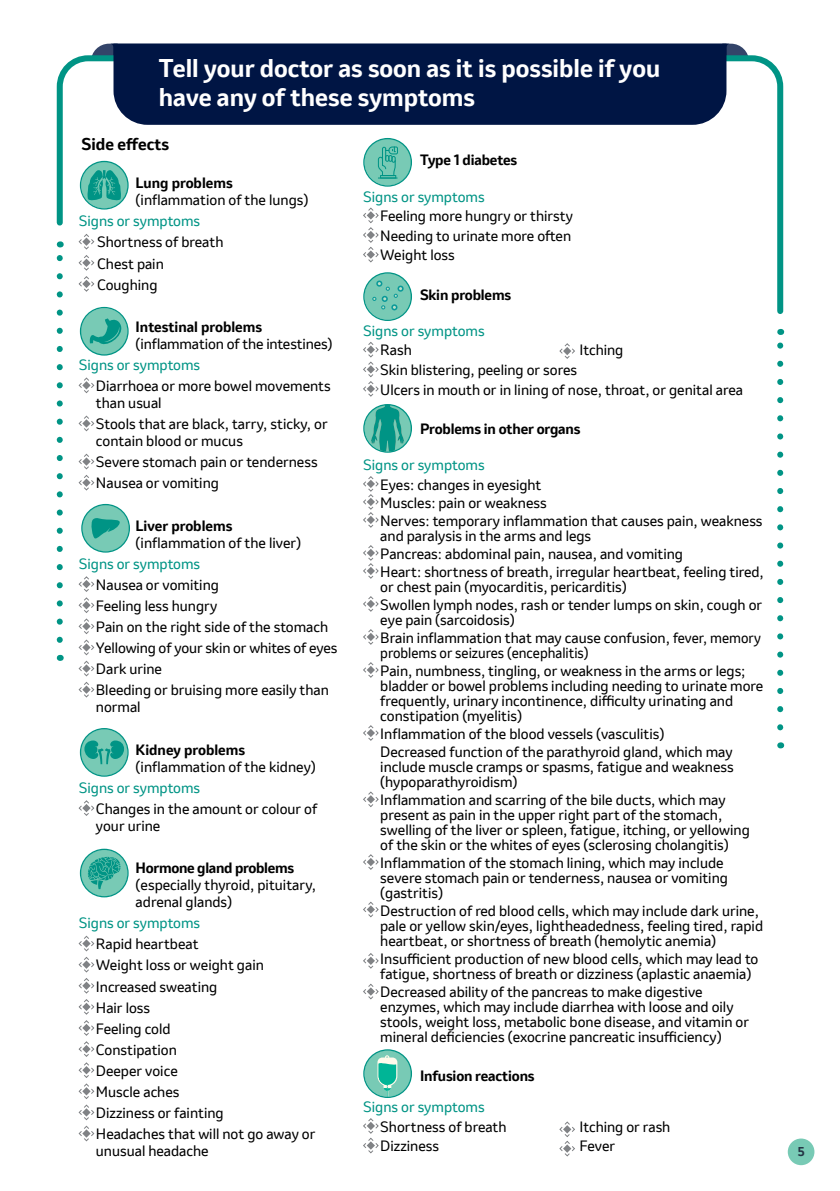
<style>
.page{position:relative;width:840px;height:1191px;background:#fff}
.page>*{position:absolute;margin:0;border:0;box-sizing:border-box;transform-origin:0 0}
.t1{font:700 24px/28.8px "Invention";color:#fff}
.t2{font:700 16px "Invention";color:#000}
.t3{font:14px/15px "Invention";color:#000}
.t4{font:700 14px "Invention";letter-spacing:-.01em;color:#000}
.t5{font:14px "Invention";color:#009485}
.t6{font:14px/18px "Invention";color:#000;scale:.95 1}
.t7{font:700 12px "Invention";color:#243444}
</style>
<div class="page">
<div style="left:787px;top:1138px;width:27px;height:27px;background:#78cab5;border-radius:50%"></div>
<svg style="left:56px;top:52px;width:728px;height:262px"></svg>
<div style="left:113px;top:44px;width:613px;height:81px;background:#001544"></div>
<svg style="left:80px;top:161px;width:48px;height:48px"></svg>
<svg style="left:81px;top:504px;width:49px;height:48px"></svg>
<svg style="left:80px;top:728px;width:48px;height:48px"></svg>
<svg style="left:80px;top:848px;width:48px;height:49px"></svg>
<svg style="left:57px;top:253px;width:6px;height:387px"></svg>
<svg style="left:777px;top:342px;width:5px;height:385px"></svg>
<svg style="left:80px;top:307px;width:48px;height:48px"></svg>
<svg style="left:559px;top:1121px;width:16px;height:35px"></svg>
<svg style="left:78px;top:234px;width:16px;height:58px"></svg>
<svg style="left:78px;top:377px;width:16px;height:16px"></svg>
<svg style="left:78px;top:415px;width:16px;height:16px"></svg>
<svg style="left:78px;top:453px;width:16px;height:16px"></svg>
<svg style="left:78px;top:475px;width:16px;height:15px"></svg>
<svg style="left:78px;top:576px;width:16px;height:121px"></svg>
<svg style="left:78px;top:800px;width:16px;height:16px"></svg>
<svg style="left:78px;top:935px;width:16px;height:58px"></svg>
<svg style="left:78px;top:999px;width:16px;height:15px"></svg>
<svg style="left:78px;top:1020px;width:16px;height:121px"></svg>
<svg style="left:363px;top:1049px;width:49px;height:49px"></svg>
<svg style="left:363px;top:404px;width:49px;height:49px"></svg>
<svg style="left:363px;top:138px;width:49px;height:49px"></svg>
<svg style="left:363px;top:272px;width:49px;height:49px"></svg>
<svg style="left:559px;top:343px;width:16px;height:16px"></svg>
<svg style="left:363px;top:791px;width:15px;height:16px"></svg>
<svg style="left:363px;top:953px;width:15px;height:15px"></svg>
<svg style="left:363px;top:983px;width:15px;height:16px"></svg>
<svg style="left:363px;top:901px;width:15px;height:16px"></svg>
<svg style="left:363px;top:207px;width:15px;height:55px"></svg>
<svg style="left:363px;top:342px;width:15px;height:55px"></svg>
<svg style="left:363px;top:476px;width:15px;height:52px"></svg>
<svg style="left:363px;top:545px;width:15px;height:34px"></svg>
<svg style="left:363px;top:596px;width:15px;height:16px"></svg>
<svg style="left:363px;top:629px;width:15px;height:16px"></svg>
<svg style="left:363px;top:662px;width:15px;height:16px"></svg>
<svg style="left:363px;top:725px;width:15px;height:16px"></svg>
<svg style="left:363px;top:854px;width:15px;height:16px"></svg>
<svg style="left:363px;top:1118px;width:15px;height:35px"></svg>
<h1 class="t1" style="left:159px;top:54px;width:502px">Tell your doctor as soon as it is possible if you have any of these symptoms</h1>
<p class="t2" style="left:81px;top:132px;width:89px">Side effects</p>
<p class="t4" style="left:135px;top:173px;width:98px">Lung problems</p>
<p class="t3" style="left:135px;top:192px;width:174px">(inflammation of the lungs)</p>
<p class="t5" style="left:79px;top:211px;width:123px">Signs or symptoms</p>
<p class="t3" style="left:97px;top:231px;width:128px;line-height:21.2px">Shortness of breath<br>Chest pain<br>Coughing</p>
<p class="t4" style="left:136px;top:316px;width:128px">Intestinal problems</p>
<p class="t3" style="left:136px;top:336px;width:198px">(inflammation of the intestines)</p>
<p class="t5" style="left:79px;top:355px;width:123px">Signs or symptoms</p>
<p class="t3" style="left:96px;top:377px;width:236px;line-height:17px">Diarrhoea or more bowel movements than usual</p>
<p class="t3" style="left:96px;top:415px;width:233px;line-height:17px">Stools that are black, tarry, sticky, or contain blood or mucus</p>
<p class="t3" style="left:96px;top:451px;width:223px;line-height:21.2px">Severe stomach pain or tenderness<br>Nausea or vomiting</p>
<p class="t4" style="left:136px;top:515px;width:98px">Liver problems</p>
<p class="t3" style="left:136px;top:535px;width:167px">(inflammation of the liver)</p>
<p class="t5" style="left:79px;top:553px;width:123px">Signs or symptoms</p>
<p class="t3" style="left:96px;top:574px;width:243px;line-height:21.2px">Nausea or vomiting<br>Feeling less hungry<br>Pain on the right side of the stomach<br>Yellowing of your skin or whites of eyes<br>Dark urine<br>Bleeding or bruising more easily than</p>
<p class="t3" style="left:96px;top:699px;width:46px">normal</p>
<p class="t4" style="left:136px;top:739px;width:111px">Kidney problems</p>
<p class="t3" style="left:136px;top:759px;width:182px">(inflammation of the kidney)</p>
<p class="t5" style="left:79px;top:777px;width:123px">Signs or symptoms</p>
<p class="t3" style="left:96px;top:800px;width:223px;line-height:17px">Changes in the amount or colour of your urine</p>
<p class="t4" style="left:136px;top:857px;width:160px">Hormone gland problems</p>
<p class="t3" style="left:136px;top:876px;width:182px;line-height:17px">(especially thyroid, pituitary, adrenal glands)</p>
<p class="t5" style="left:79px;top:913px;width:123px">Signs or symptoms</p>
<p class="t3" style="left:96px;top:933px;width:221px;line-height:21px">Rapid heartbeat<br>Weight loss or weight gain<br>Increased sweating<br>Hair loss<br>Feeling cold<br>Constipation<br>Deeper voice<br>Muscle aches<br>Dizziness or fainting<br>Headaches that will not go away or</p>
<p class="t3" style="left:96px;top:1143px;width:114px">unusual headache</p>
<p class="t4" style="left:420px;top:150px;width:99px">Type 1 diabetes</p>
<p class="t5" style="left:363px;top:186px;width:123px">Signs or symptoms</p>
<p class="t3" style="left:380px;top:206px;width:194px;line-height:19.6px;text-align:justify">Feeling more hungry or thirsty Needing to urinate more often Weight loss</p>
<p class="t4" style="left:420px;top:284px;width:93px">Skin problems</p>
<p class="t5" style="left:363px;top:321px;width:123px">Signs or symptoms</p>
<p class="t3" style="left:380px;top:342px;width:33px">Rash</p>
<p class="t3" style="left:579px;top:342px;width:45px">Itching</p>
<p class="t3" style="left:380px;top:360px;width:364px;line-height:19.6px">Skin blistering, peeling or sores<br>Ulcers in mouth or in lining of nose, throat, or genital area</p>
<p class="t4" style="left:420px;top:418px;width:162px">Problems in other organs</p>
<p class="t5" style="left:363px;top:455px;width:123px">Signs or symptoms</p>
<p class="t3" style="left:380px;top:475px;width:383px;line-height:18px">Eyes: changes in eyesight<br>Muscles: pain or weakness<br>Nerves: temporary inflammation that causes pain, weakness</p>
<p class="t3" style="left:380px;top:526px;width:385px;line-height:18px">and paralysis in the arms and legs<br>Pancreas: abdominal pain, nausea, and vomiting<br>Heart: shortness of breath, irregular heartbeat, feeling tired,</p>
<p class="t3" style="left:380px;top:577px;width:383px;line-height:18px">or chest pain (myocarditis, pericarditis)<br>Swollen lymph nodes, rash or tender lumps on skin, cough or</p>
<p class="t3" style="left:380px;top:610px;width:382px;line-height:18px">eye pain (sarcoidosis)<br>Brain inflammation that may cause confusion, fever, memory</p>
<p class="t6" style="left:380px;top:643px;width:386px">problems or seizures (encephalitis)<br>Pain, numbness, tingling, or weakness in the arms or legs;</p>
<p class="t3" style="left:380px;top:678px;width:384px">bladder or bowel problems including needing to urinate more frequently, urinary incontinence, difficulty urinating and constipation (myelitis)</p>
<p class="t3" style="left:380px;top:724px;width:353px;line-height:18px">Inflammation of the blood vessels (vasculitis)<br>Decreased function of the parathyroid gland, which may</p>
<p class="t3" style="left:380px;top:759px;width:355px">include muscle cramps or spasms, fatigue and weakness (hypoparathyroidism)</p>
<p class="t3" style="left:380px;top:792px;width:371px">Inflammation and scarring of the bile ducts, which may present as pain in the upper right part of the stomach, swelling of the liver or spleen, fatigue, itching, or yellowing of the skin or the whites of eyes (sclerosing cholangitis)</p>
<p class="t3" style="left:380px;top:855px;width:349px">Inflammation of the stomach lining, which may include severe stomach pain or tenderness, nausea or vomiting (gastritis)</p>
<p class="t3" style="left:380px;top:903px;width:384px">Destruction of red blood cells, which may include dark urine, pale or yellow skin/eyes, lightheadedness, feeling tired, rapid heartbeat, or shortness of breath (hemolytic anemia)</p>
<p class="t3" style="left:380px;top:951px;width:379px">Insufficient production of new blood cells, which may lead to fatigue, shortness of breath or dizziness (aplastic anaemia)</p>
<p class="t3" style="left:380px;top:984px;width:370px">Decreased ability of the pancreas to make digestive enzymes, which may include diarrhea with loose and oily stools, weight loss, metabolic bone disease, and vitamin or mineral deficiencies (exocrine pancreatic insufficiency)</p>
<p class="t4" style="left:420px;top:1065px;width:116px">Infusion reactions</p>
<p class="t5" style="left:363px;top:1097px;width:123px">Signs or symptoms</p>
<p class="t3" style="left:380px;top:1118px;width:128px">Shortness of breath</p>
<p class="t3" style="left:579px;top:1118px;width:92px">Itching or rash</p>
<p class="t3" style="left:380px;top:1138px;width:60px">Dizziness</p>
<p class="t3" style="left:579px;top:1138px;width:37px">Fever</p>
<p class="t7" style="left:797px;top:1143px;width:8px">5</p>
</div>
